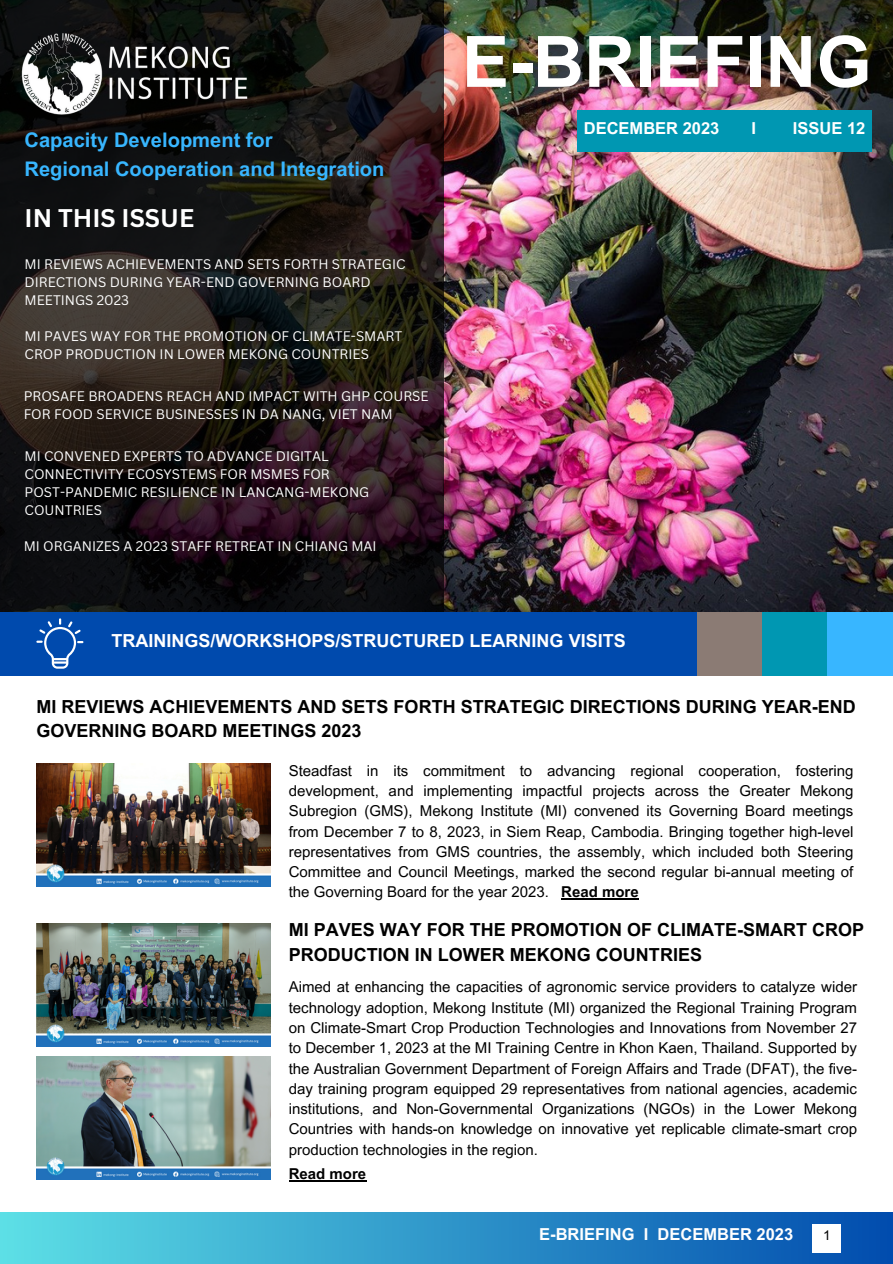
<style>
.page{position:relative;width:893px;height:1264px;background:#fff}
.page>*{position:absolute;margin:0;border:0;box-sizing:border-box;transform-origin:0 0}
.t1{font:700 70.95px "Arial MT Pro";color:#fff}
.t2{font:700 24.9px "Canva Sans";color:#fff}
.t3{font:700 20.1px "Arial MT Pro";color:#38b6ff}
.t4{font:700 18px/24.8px "Arial MT Pro";color:#000}
.t5{font:700 18px "Arial MT Pro";color:#fff}
.t6{font:700 16.5px "Arial MT Pro";color:#fff}
.t7{font:15px/20.2px "Arial MT Pro";color:#000;text-align:justify}
.t8{font:700 15px "Arial MT Pro";color:#000}
.t9{font:13.5px/18px "Canva Sans";color:#fff}
.t10{font:13.5px "Arial MT Pro";color:#000}
</style>
<div class="page">
<img style="left:443px;top:0;width:449px;height:612px">
<svg style="left:0;top:0;width:443px;height:612px;background:#1e1817"></svg>
<img style="left:12px;top:30px;width:246px;height:87px">
<div style="left:577px;top:110px;width:294px;height:42px;background:#0097b2"></div>
<div style="left:0;top:612px;width:892px;height:63px;background:#004aad"></div>
<div style="left:697px;top:612px;width:66px;height:63px;background:#8b7b74"></div>
<div style="left:762px;top:612px;width:66px;height:63px;background:#0097b2"></div>
<div style="left:827px;top:612px;width:65px;height:63px;background:#38b6ff"></div>
<svg style="left:36px;top:618px;width:47px;height:50px"></svg>
<div style="left:0;top:1212px;width:892px;height:51px;background:linear-gradient(to right,#5bdee5,#054faf)"></div>
<div style="left:812px;top:1224px;width:28px;height:28px;background:#fff"></div>
<img style="left:36px;top:924px;width:234px;height:122px">
<hr style="left:289px;top:1179px;width:77px;height:2px;background:#000">
<img style="left:36px;top:1056px;width:234px;height:123px">
<img style="left:36px;top:763px;width:234px;height:123px">
<hr style="left:561px;top:898px;width:77px;height:1px;background:#000">
<p class="t3" style="left:25px;top:133px;width:250px">Capacity Development for</p>
<p class="t3" style="left:25px;top:161px;width:361px">Regional Cooperation and Integration</p>
<p class="t2" style="left:25px;top:200px;width:171px">IN THIS ISSUE</p>
<p class="t9" style="left:25px;top:255px;width:382px">MI REVIEWS ACHIEVEMENTS AND SETS FORTH STRATEGIC</p>
<p class="t9" style="left:25px;top:273px;width:347px">DIRECTIONS DURING YEAR-END GOVERNING BOARD<br>MEETINGS 2023</p>
<p class="t9" style="left:25px;top:327px;width:379px">MI PAVES WAY FOR THE PROMOTION OF CLIMATE-SMART</p>
<p class="t9" style="left:25px;top:345px;width:346px">CROP PRODUCTION IN LOWER MEKONG COUNTRIES</p>
<p class="t9" style="left:24px;top:386px;width:406px">PROSAFE BROADENS REACH AND IMPACT WITH GHP COURSE</p>
<p class="t9" style="left:24px;top:404px;width:370px">FOR FOOD SERVICE BUSINESSES IN DA NANG, VIET NAM</p>
<p class="t9" style="left:25px;top:446px;width:307px">MI CONVENED EXPERTS TO ADVANCE DIGITAL<br>CONNECTIVITY ECOSYSTEMS FOR MSMES FOR</p>
<p class="t9" style="left:25px;top:482px;width:346px">POST-PANDEMIC RESILIENCE IN LANCANG-MEKONG<br>COUNTRIES</p>
<p class="t9" style="left:24px;top:537px;width:354px">MI ORGANIZES A 2023 STAFF RETREAT IN CHIANG MAI</p>
<p class="t1" style="left:462px;top:35px;width:411px">E-BRIEFING</p>
<p class="t6" style="left:583px;top:122px;width:137px">DECEMBER 2023</p>
<p class="t6" style="left:751px;top:122px;width:6px">I</p>
<p class="t6" style="left:792px;top:122px;width:74px">ISSUE 12</p>
<p class="t5" style="left:111px;top:634px;width:516px">TRAININGS/WORKSHOPS/STRUCTURED LEARNING VISITS</p>
<p class="t4" style="left:36px;top:696px;width:821px">MI REVIEWS ACHIEVEMENTS AND SETS FORTH STRATEGIC DIRECTIONS DURING YEAR-END<br>GOVERNING BOARD MEETINGS 2023</p>
<p class="t7" style="left:289px;top:762px;width:566px">Steadfast in its commitment to advancing regional cooperation, fostering development, and implementing impactful projects across the Greater Mekong Subregion (GMS), Mekong Institute (MI) convened its Governing Board meetings from December 7 to 8, 2023, in Siem Reap, Cambodia. Bringing together high-level representatives from GMS countries, the assembly, which included both Steering Committee and Council Meetings, marked the second regular bi-annual meeting of the Governing Board for the year 2023.</p>
<p class="t8" style="left:561px;top:886px;width:79px">Read more</p>
<p class="t4" style="left:289px;top:919px;width:577px">MI PAVES WAY FOR THE PROMOTION OF CLIMATE-SMART CROP<br>PRODUCTION IN LOWER MEKONG COUNTRIES</p>
<p class="t7" style="left:289px;top:978px;width:569px">Aimed at enhancing the capacities of agronomic service providers to catalyze wider technology adoption, Mekong Institute (MI) organized the Regional Training Program on Climate-Smart Crop Production Technologies and Innovations from November 27 to December 1, 2023 at the MI Training Centre in Khon Kaen, Thailand. Supported by the Australian Government Department of Foreign Affairs and Trade (DFAT), the five&shy;day training program equipped 29 representatives from national agencies, academic institutions, and Non-Governmental Organizations (NGOs) in the Lower Mekong Countries with hands-on knowledge on innovative yet replicable climate-smart crop production technologies in the region.</p>
<p class="t8" style="left:289px;top:1167px;width:79px">Read more</p>
<p class="t6" style="left:539px;top:1228px;width:255px">E-BRIEFING I DECEMBER 2023</p>
<p class="t10" style="left:823px;top:1230px;width:9px">1</p>
</div>
